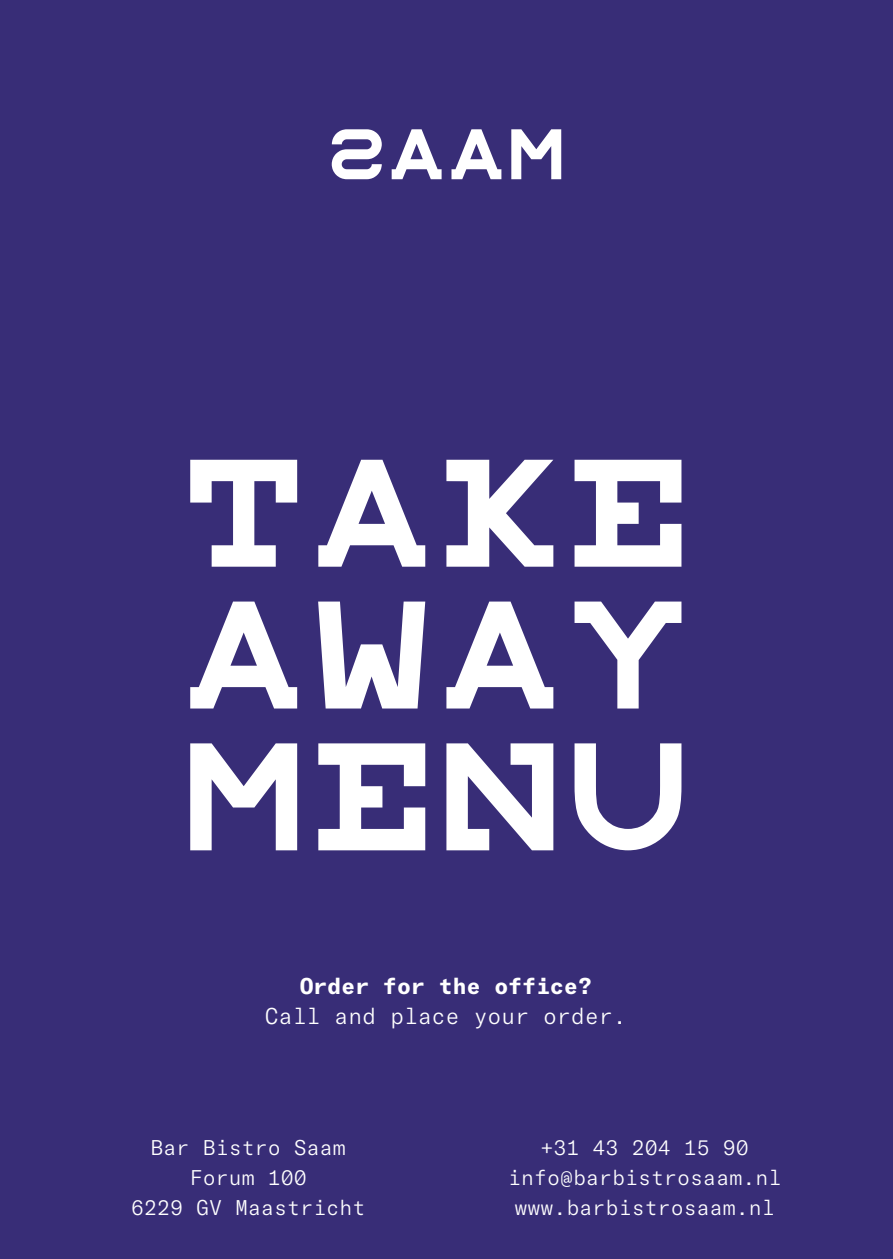
<style>
.page{position:relative;width:893px;height:1259px;background:#382d77}
.page>*{position:absolute;margin:0;border:0;box-sizing:border-box;transform-origin:0 0}
.t1{font:106.8px/141.9px "Snellen";color:#fff;text-align:justify}
.t2{font:300 22.5px "GT America Mono";color:#fff}
.t3{font:700 22.5px "GT America Mono";color:#fff}
.t4{font:300 21px/30px "GT America Mono";color:#fff;text-align:center}
</style>
<div class="page">
<svg style="left:511px;top:129px;width:50px;height:50px"></svg>
<svg style="left:451px;top:129px;width:50px;height:50px"></svg>
<svg style="left:392px;top:129px;width:50px;height:50px"></svg>
<svg style="left:332px;top:129px;width:50px;height:50px"></svg>
<h1 class="t1" style="left:190px;top:459px;width:514px">TAKE AWAY MENU</h1>
<p class="t3" style="left:300px;top:973px;width:294px">Order for the office?</p>
<p class="t2" style="left:265px;top:1003px;width:363px">Call and place your order.</p>
<p class="t4" style="left:131px;top:1132px;width:236px">Bar Bistro Saam<br>Forum 100<br>6229 GV Maastricht</p>
<p class="t4" style="left:508px;top:1132px;width:275px">+31 43 204 15 90 info@barbistrosaam.nl www.barbistrosaam.nl</p>
</div>
